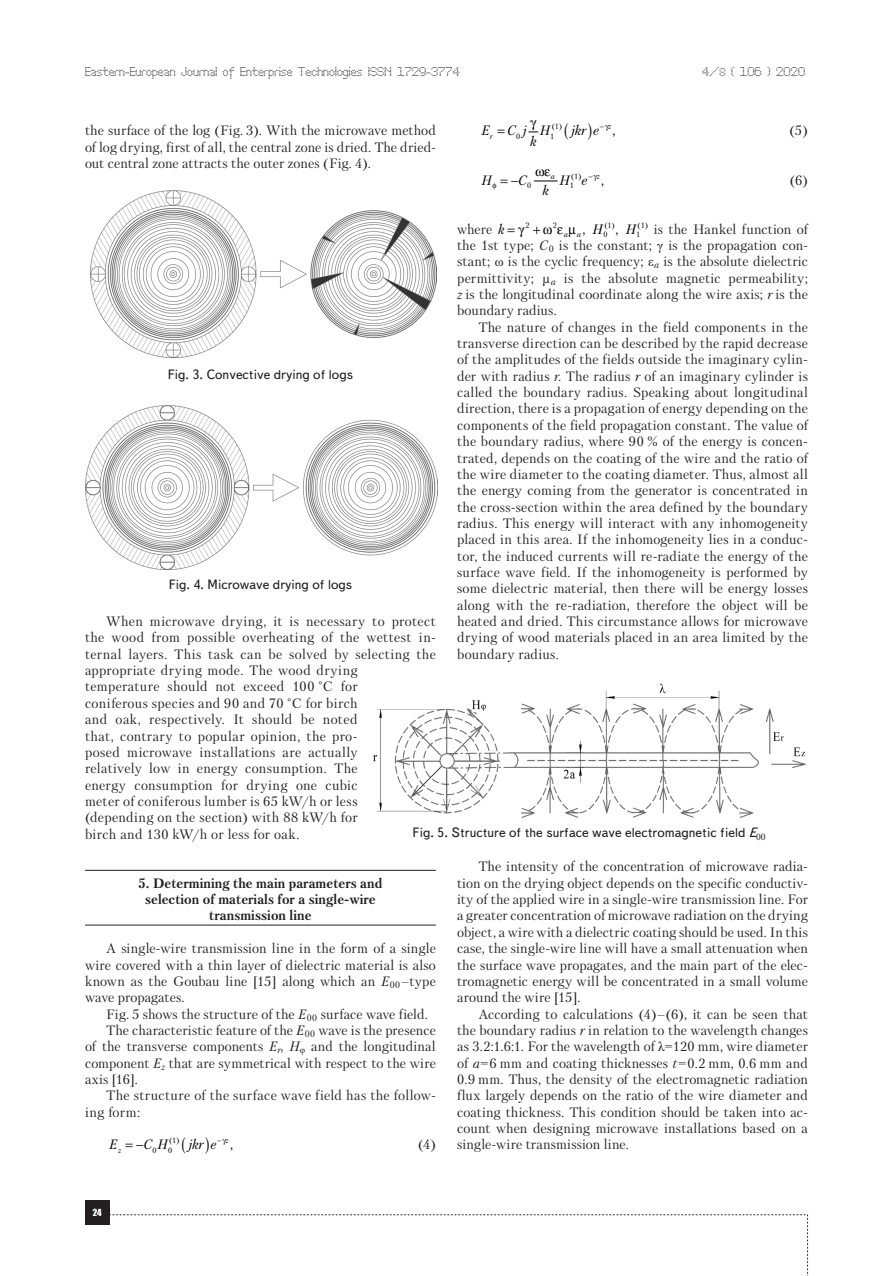
<style>
.page{position:relative;width:893px;height:1276px;background:#fff}
.page>*{position:absolute;margin:0;border:0;box-sizing:border-box;transform-origin:0 0}
.Text__англ{font:13.5px/16.4px "Petersburg C";letter-spacing:.015em;color:#231f20;text-align:justify}
.Text__англ___копия{font:13.5px/16.4px "Petersburg C";letter-spacing:.01em;color:#231f20;text-align:justify}
.Рисунок{font:13.5px "Text Book C";color:#231f20}
.Раздел_статьи{font:700 13.5px/16.4px "Petersburg C";color:#231f20;text-align:center}
.t1{font:italic 13.5px "Petersburg C";letter-spacing:-.005em;color:#000}
.t2{font:13.5px "Petersburg C";color:#000}
.t3{font:12px "Perfo";letter-spacing:.015em;color:#231f20}
.t4{font:9px "Impact";color:#fff}
.t5{font:7.8px/9.6px "Petersburg C";color:#000}
.t6{font:italic 7.8px "Petersburg C";color:#000}
.s1{font-size:10.5px}
.s2{font-style:italic;color:#000}
.s3{font-style:normal}
.s4{font-style:italic}
.s5{font-family:"Times New Roman"}
</style>
<div class="page">
<div style="left:85px;top:1200px;width:24px;height:24px;background:#231f20"></div>
<svg style="left:109px;top:1214px;width:699px;height:62px"></svg>
<hr style="left:85px;top:870px;width:351px;height:1px;background:#231f20">
<hr style="left:85px;top:924px;width:351px;height:1px;background:#231f20">
<img style="left:90px;top:190px;width:347px;height:168px">
<img style="left:85px;top:405px;width:352px;height:164px">
<img style="left:373px;top:683px;width:433px;height:134px">
<svg style="left:529px;top:131px;width:9px;height:2px"></svg>
<svg style="left:534px;top:180px;width:23px;height:2px"></svg>
<p class="t3" style="left:85px;top:65px;width:376px">Eastern-European Journal of Enterprise Technologies ISSN 1729-3774</p>
<p class="t3" style="left:702px;top:65px;width:104px">4/<span class="s1">8</span> ( 106 ) 2020</p>
<p class="Text__англ" style="left:85px;top:122px;width:352px">the surface of the log (Fig. 3). With the microwave method of log drying, first of all, the central zone is dried. The dried&shy;out central zone attracts the outer zones (Fig. 4).</p>
<p class="t5" style="left:552px;top:122px;width:12px">(1)</p>
<p class="t1" style="left:481px;top:123px;width:9px">E</p>
<p class="t1" style="left:507px;top:123px;width:45px">Cj H</p>
<p class="t1" style="left:571px;top:123px;width:29px">jkr e</p>
<p class="t6" style="left:490px;top:132px;width:4px">r</p>
<p class="t1" style="left:530px;top:133px;width:8px">k</p>
<p class="t5" style="left:516px;top:131px;width:6px">0</p>
<p class="t5" style="left:550px;top:131px;width:6px">1</p>
<p class="t2" style="left:608px;top:123px;width:9px">,<sup>z</sup></p>
<p class="t5" style="left:571px;top:171px;width:12px">(1)</p>
<p class="t6" style="left:551px;top:172px;width:6px">a</p>
<p class="t6" style="left:597px;top:171px;width:5px">z</p>
<p class="t1" style="left:481px;top:172px;width:12px">H</p>
<p class="t1" style="left:511px;top:172px;width:17px">−C</p>
<p class="t1" style="left:559px;top:172px;width:30px">H e</p>
<p class="t1" style="left:543px;top:182px;width:8px">k</p>
<p class="t5" style="left:527px;top:180px;width:6px">0</p>
<p class="t5" style="left:570px;top:180px;width:6px">1</p>
<p class="t2" style="left:601px;top:172px;width:5px">,</p>
<p class="Text__англ" style="left:789px;top:122px;width:20px">(5)</p>
<p class="Text__англ" style="left:790px;top:171px;width:20px">(6)</p>
<p class="Text__англ___копия" style="left:457px;top:220px;width:49px">where <span class="s2">k</span></p>
<p class="t5" style="left:526px;top:220px;width:6px">2</p>
<p class="t5" style="left:553px;top:220px;width:6px">2</p>
<p class="t6" style="left:564px;top:230px;width:19px">a a</p>
<p class="t5" style="left:603px;top:220px;width:13px">(1)<br>0</p>
<p class="t1" style="left:593px;top:221px;width:28px">H <span class="s3">,</span></p>
<p class="t5" style="left:638px;top:220px;width:12px">(1)</p>
<p class="Text__англ___копия" style="left:457px;top:220px;width:352px;text-indent:197px">is the Hankel function of the 1st type; <span class="s4">C</span><sub>0</sub> is the constant; <span class="s5">γ</span> is the propagation con&shy;stant; <span class="s5">ω</span> is the cyclic frequency; <span class="s5">ε</span><sub>a</sub> is the absolute dielectric permittivity; μ<sub>a</sub> is the absolute magnetic permeability; <span class="s4">z</span> is the longitudinal coordinate along the wire axis; <span class="s4">r</span> is the boundary radius.</p>
<p class="Text__англ" style="left:457px;top:319px;width:352px;text-indent:21px">The nature of changes in the field components in the transverse direction can be described by the rapid decrease of the amplitudes of the fields outside the imaginary cylin&shy;der with radius <span class="s4">r</span>. The radius <span class="s4">r</span> of an imaginary cylinder is called the boundary radius. Speaking about longitudinal direction, there is a propagation of energy depending on the components of the field propagation constant. The value of the boundary radius, where 90 % of the energy is concen&shy;trated, depends on the coating of the wire and the ratio of the wire diameter to the coating diameter. Thus, almost all the energy coming from the generator is concentrated in the cross-section within the area defined by the boundary radius. This energy will interact with any inhomogeneity placed in this area. If the inhomogeneity lies in a conduc&shy;tor, the induced currents will re-radiate the energy of the surface wave field. If the inhomogeneity is performed by some dielectric material, then there will be energy losses along with the re-radiation, therefore the object will be heated and dried. This circumstance allows for microwave drying of wood materials placed in an area limited by the boundary radius.</p>
<p class="t1" style="left:626px;top:221px;width:16px">H<sub>1</sub></p>
<p class="t2" style="left:582px;top:221px;width:5px">,</p>
<p class="Рисунок" style="left:168px;top:367px;width:187px">Fig. 3. Convective drying of logs</p>
<p class="Рисунок" style="left:169px;top:577px;width:185px">Fig. 4. Microwave drying of logs</p>
<p class="Text__англ" style="left:85px;top:613px;width:352px;text-align:left;text-indent:21px">When microwave drying, it is necessary to protect the wood from possible overheating of the wettest in&shy;ternal layers. This task can be solved by selecting the appropriate drying mode. The wood drying<br>temperature should not exceed 100 °C for<br>coniferous species and 90 and 70 °C for birch<br>and oak, respectively. It should be noted<br>that, contrary to popular opinion, the pro-<br>posed microwave installations are actually<br>relatively low in energy consumption. The<br>energy consumption for drying one cubic<br>meter of coniferous lumber is 65 kW/h or less<br>(depending on the section) with 88 kW/h for<br>birch and 130 kW/h or less for oak.</p>
<p class="Раздел_статьи" style="left:138px;top:875px;width:245px">5. Determining the main parameters and selection of materials for a single-wire transmission line</p>
<p class="Text__англ" style="left:85px;top:940px;width:352px;text-indent:21px">A single-wire transmission line in the form of a single wire covered with a thin layer of dielectric material is also known as the Goubau line [15] along which an <span class="s4">E</span><sub>00</sub>–type wave propagates.</p>
<p class="Text__англ" style="left:106px;top:1005px;width:323px">Fig. 5 shows the structure of the <span class="s4">E</span><sub>00</sub> surface wave field.</p>
<p class="Text__англ" style="left:85px;top:1022px;width:352px;text-indent:21px">The characteristic feature of the <span class="s4">E</span><sub>00</sub> wave is the presence of the transverse components <span class="s4">Е</span><sub>r</sub>, <span class="s4">Н</span><sub>φ</sub> and the longitudinal component <span class="s4">E</span><sub>z</sub> that are symmetrical with respect to the wire axis [16].</p>
<p class="Text__англ" style="left:85px;top:1087px;width:352px;text-indent:21px">The structure of the surface wave field has the follow&shy;ing form:</p>
<p class="t5" style="left:169px;top:1135px;width:12px">(1)</p>
<p class="t5" style="left:152px;top:1145px;width:6px">0</p>
<p class="t5" style="left:168px;top:1145px;width:6px">0</p>
<p class="t2" style="left:226px;top:1136px;width:9px">,<sup>z</sup></p>
<p class="Рисунок" style="left:413px;top:825px;width:355px">Fig. 5. Structure of the surface wave electromagnetic field <span class="s4">E</span><sub>00</sub></p>
<p class="Text__англ" style="left:457px;top:858px;width:352px;text-indent:21px">The intensity of the concentration of microwave radia&shy;tion on the drying object depends on the specific conductiv&shy;ity of the applied wire in a single-wire transmission line. For a greater concentration of microwave radiation on the drying object, a wire with a dielectric coating should be used. In this case, the single-wire line will have a small attenuation when the surface wave propagates, and the main part of the elec&shy;tromagnetic energy will be concentrated in a small volume around the wire [15].</p>
<p class="Text__англ" style="left:457px;top:1005px;width:352px;text-indent:21px">According to calculations (4)–(6), it can be seen that the boundary radius <span class="s4">r</span> in relation to the wavelength changes as 3.2:1.6:1. For the wavelength of <span class="s5">λ</span>=120 mm, wire diameter of <span class="s4">a</span>=6 mm and coating thicknesses <span class="s4">t=</span>0.2 mm, 0.6 mm and 0.9 mm. Thus, the density of the electromagnetic radiation flux largely depends on the ratio of the wire diameter and coating thickness. This condition should be taken into ac&shy;count when designing microwave installations based on a single-wire transmission line.</p>
<p class="t1" style="left:109px;top:1136px;width:9px">E</p>
<p class="t1" style="left:136px;top:1136px;width:33px">−C H</p>
<p class="t1" style="left:189px;top:1136px;width:29px">jkr e</p>
<p class="t6" style="left:118px;top:1145px;width:5px">z</p>
<p class="Text__англ" style="left:418px;top:1136px;width:19px">(4)</p>
<p class="t4" style="left:93px;top:1205px;width:10px">24</p>
</div>
